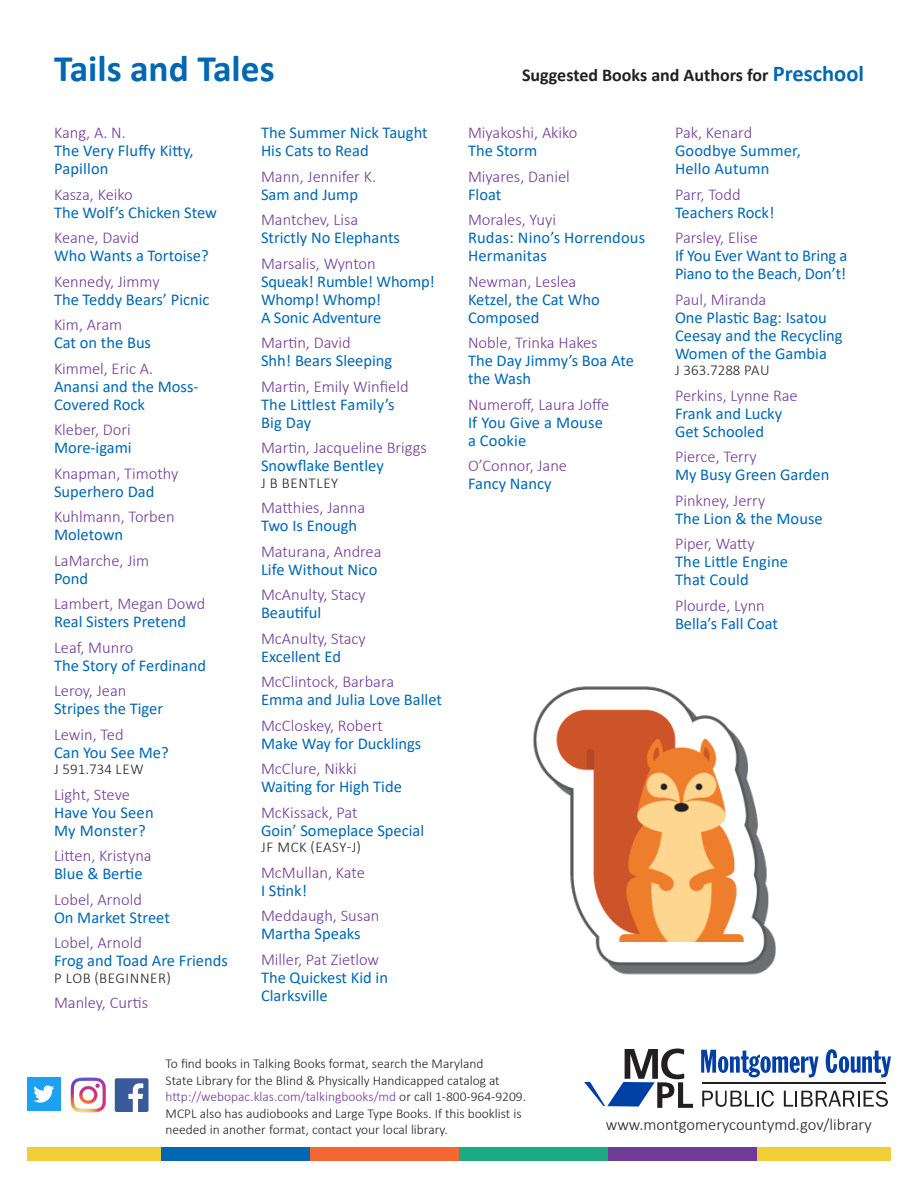
<style>
.page{position:relative;width:918px;height:1188px;background:#fff}
.page>*{position:absolute;margin:0;border:0;box-sizing:border-box;transform-origin:0 0}
.t1{font:700 37.5px "Calibri";color:#0068b3}
.t2{font:700 18px "Calibri";color:#231f20}
.t3{font:16.5px/18px "Calibri";color:#0068b3}
.author{font:300 16.5px "Calibri";color:#703b97}
.t4{font:300 16.5px "Calibri";color:#231f20}
.code{font:300 15px "Calibri";letter-spacing:.04em;color:#231f20}
.code-2{font:300 15px "Calibri";color:#231f20}
.t5{font:300 13.5px/16.5px "Calibri";color:#231f20}
.s1{font-size:22.5px;color:#0068b3}
.s2{color:#703b97}
</style>
<div class="page">
<div style="left:310px;top:1148px;width:149px;height:13px;background:#f26834"></div>
<div style="left:27px;top:1148px;width:134px;height:13px;background:#f2cd37"></div>
<div style="left:757px;top:1148px;width:134px;height:13px;background:#f2cd37"></div>
<div style="left:608px;top:1148px;width:149px;height:13px;background:#703b97"></div>
<div style="left:459px;top:1148px;width:149px;height:13px;background:#1caa83"></div>
<div style="left:161px;top:1148px;width:149px;height:13px;background:#0068b3"></div>
<img style="left:71px;top:1077px;width:35px;height:35px">
<div style="left:27px;top:1077px;width:34px;height:34px;background:#1da1f2"></div>
<svg style="left:33px;top:1085px;width:21px;height:18px"></svg>
<div style="left:115px;top:1078px;width:34px;height:34px;background:#3b5a9a;border-radius:2px"></div>
<svg style="left:128px;top:1083px;width:15px;height:29px"></svg>
<svg style="left:584px;top:1049px;width:109px;height:58px"></svg>
<svg style="left:701px;top:1050px;width:118px;height:27px"></svg>
<svg style="left:826px;top:1049px;width:65px;height:28px"></svg>
<svg style="left:702px;top:1090px;width:72px;height:17px"></svg>
<svg style="left:784px;top:1090px;width:104px;height:17px"></svg>
<hr style="left:702px;top:1082px;width:184px;height:1px;background:#231f20">
<img style="left:533px;top:686px;width:243px;height:289px">
<h1 class="t1" style="left:54px;top:42px;width:222px">Tails and Tales</h1>
<p class="t2" style="left:522px;top:62px;width:343px">Suggested Books and Authors for <span class="s1">Preschool</span></p>
<p class="author" style="left:54px;top:123px;width:73px">Kang, A. N.</p>
<p class="t3" style="left:54px;top:141px;width:141px">The Very Fluffy Kitty,<br>Papillon</p>
<p class="author" style="left:54px;top:184px;width:80px">Kasza, Keiko</p>
<p class="t3" style="left:54px;top:203px;width:164px">The Wolf’s Chicken Stew</p>
<p class="author" style="left:54px;top:228px;width:87px">Keane, David</p>
<p class="t3" style="left:54px;top:246px;width:156px">Who Wants a Tortoise?</p>
<p class="author" style="left:54px;top:271px;width:107px">Kennedy, Jimmy</p>
<p class="t3" style="left:54px;top:290px;width:157px">The Teddy Bears’ Picnic</p>
<p class="author" style="left:54px;top:315px;width:70px">Kim, Aram</p>
<p class="t3" style="left:54px;top:333px;width:99px">Cat on the Bus</p>
<p class="author" style="left:54px;top:358px;width:101px">Kimmel, Eric A.</p>
<p class="t3" style="left:54px;top:377px;width:146px">Anansi and the Moss-<br>Covered Rock</p>
<p class="author" style="left:54px;top:420px;width:78px">Kleber, Dori</p>
<p class="t3" style="left:54px;top:438px;width:79px">More-igami</p>
<p class="author" style="left:54px;top:463px;width:126px">Knapman, Timothy</p>
<p class="t3" style="left:54px;top:482px;width:102px">Superhero Dad</p>
<p class="author" style="left:54px;top:507px;width:122px">Kuhlmann, Torben</p>
<p class="t3" style="left:54px;top:525px;width:71px">Moletown</p>
<p class="author" style="left:54px;top:550px;width:97px">LaMarche, Jim</p>
<p class="t3" style="left:54px;top:569px;width:36px">Pond</p>
<p class="author" style="left:54px;top:594px;width:153px">Lambert, Megan Dowd</p>
<p class="t3" style="left:54px;top:612px;width:134px">Real Sisters Pretend</p>
<p class="author" style="left:54px;top:637px;width:81px">Leaf, Munro</p>
<p class="t3" style="left:54px;top:656px;width:154px">The Story of Ferdinand</p>
<p class="author" style="left:54px;top:681px;width:74px">Leroy, Jean</p>
<p class="t3" style="left:54px;top:699px;width:111px">Stripes the Tiger</p>
<p class="author" style="left:54px;top:724px;width:71px">Lewin, Ted</p>
<p class="t3" style="left:54px;top:743px;width:116px">Can You See Me?</p>
<p class="code-2" style="left:54px;top:760px;width:91px">J 591.734 LEW</p>
<p class="author" style="left:54px;top:784px;width:77px">Light, Steve</p>
<p class="t3" style="left:54px;top:803px;width:101px">Have You Seen<br>My Monster?</p>
<p class="author" style="left:54px;top:846px;width:99px">Litten, Kristyna</p>
<p class="t3" style="left:54px;top:864px;width:90px">Blue &amp; Bertie</p>
<p class="author" style="left:54px;top:889px;width:90px">Lobel, Arnold</p>
<p class="t3" style="left:54px;top:908px;width:117px">On Market Street</p>
<p class="author" style="left:54px;top:933px;width:90px">Lobel, Arnold</p>
<p class="t3" style="left:54px;top:951px;width:175px">Frog and Toad Are Friends</p>
<p class="code" style="left:54px;top:969px;width:118px">P LOB (BEGINNER)</p>
<p class="author" style="left:54px;top:993px;width:96px">Manley, Curtis</p>
<p class="t3" style="left:261px;top:123px;width:168px">The Summer Nick Taught<br>His Cats to Read</p>
<p class="author" style="left:261px;top:166px;width:117px">Mann, Jennifer K.</p>
<p class="t3" style="left:261px;top:185px;width:99px">Sam and Jump</p>
<p class="author" style="left:261px;top:210px;width:99px">Mantchev, Lisa</p>
<p class="t3" style="left:261px;top:228px;width:141px">Strictly No Elephants</p>
<p class="author" style="left:261px;top:253px;width:116px">Marsalis, Wynton</p>
<p class="t3" style="left:261px;top:272px;width:176px">Squeak! Rumble! Whomp!<br>Whomp! Whomp!<br>A Sonic Adventure</p>
<p class="author" style="left:261px;top:333px;width:91px">Martin, David</p>
<p class="t3" style="left:261px;top:351px;width:133px">Shh! Bears Sleeping</p>
<p class="author" style="left:261px;top:376px;width:149px">Martin, Emily Winfield</p>
<p class="t3" style="left:261px;top:395px;width:135px">The Littlest Family’s<br>Big Day</p>
<p class="author" style="left:261px;top:438px;width:167px">Martin, Jacqueline Briggs</p>
<p class="t3" style="left:261px;top:456px;width:124px">Snowflake Bentley</p>
<p class="code" style="left:261px;top:474px;width:79px">J B BENTLEY</p>
<p class="author" style="left:261px;top:498px;width:106px">Matthies, Janna</p>
<p class="t3" style="left:261px;top:516px;width:98px">Two Is Enough</p>
<p class="author" style="left:261px;top:541px;width:122px">Maturana, Andrea</p>
<p class="t3" style="left:261px;top:560px;width:118px">Life Without Nico</p>
<p class="author" style="left:261px;top:585px;width:106px">McAnulty, Stacy</p>
<p class="t3" style="left:261px;top:603px;width:62px">Beautiful</p>
<p class="author" style="left:261px;top:628px;width:106px">McAnulty, Stacy</p>
<p class="t3" style="left:261px;top:647px;width:82px">Excellent Ed</p>
<p class="author" style="left:261px;top:672px;width:135px">McClintock, Barbara</p>
<p class="t3" style="left:261px;top:690px;width:183px">Emma and Julia Love Ballet</p>
<p class="author" style="left:261px;top:715px;width:123px">McCloskey, Robert</p>
<p class="t3" style="left:261px;top:734px;width:162px">Make Way for Ducklings</p>
<p class="author" style="left:261px;top:759px;width:97px">McClure, Nikki</p>
<p class="t3" style="left:261px;top:777px;width:142px">Waiting for High Tide</p>
<p class="author" style="left:261px;top:802px;width:98px">McKissack, Pat</p>
<p class="t3" style="left:261px;top:821px;width:165px">Goin’ Someplace Special</p>
<p class="code" style="left:261px;top:838px;width:101px">JF MCK (EASY-J)</p>
<p class="author" style="left:261px;top:862px;width:105px">McMullan, Kate</p>
<p class="t3" style="left:261px;top:881px;width:48px">I Stink!</p>
<p class="author" style="left:261px;top:906px;width:120px">Meddaugh, Susan</p>
<p class="t3" style="left:261px;top:924px;width:101px">Martha Speaks</p>
<p class="author" style="left:261px;top:949px;width:120px">Miller, Pat Zietlow</p>
<p class="t3" style="left:261px;top:968px;width:129px">The Quickest Kid in<br>Clarksville</p>
<p class="author" style="left:468px;top:123px;width:111px">Miyakoshi, Akiko</p>
<p class="t3" style="left:468px;top:141px;width:71px">The Storm</p>
<p class="author" style="left:468px;top:166px;width:103px">Miyares, Daniel</p>
<p class="t3" style="left:468px;top:185px;width:35px">Float</p>
<p class="author" style="left:468px;top:210px;width:90px">Morales, Yuyi</p>
<p class="t3" style="left:468px;top:228px;width:179px">Rudas: Nino’s Horrendous<br>Hermanitas</p>
<p class="author" style="left:468px;top:271px;width:110px">Newman, Leslea</p>
<p class="t3" style="left:468px;top:290px;width:133px">Ketzel, the Cat Who<br>Composed</p>
<p class="author" style="left:468px;top:333px;width:131px">Noble, Trinka Hakes</p>
<p class="t3" style="left:468px;top:351px;width:167px">The Day Jimmy’s Boa Ate the Wash</p>
<p class="author" style="left:468px;top:394px;width:143px">Numeroff, Laura Joffe</p>
<p class="t3" style="left:468px;top:413px;width:136px">If You Give a Mouse a Cookie</p>
<p class="author" style="left:468px;top:456px;width:101px">O’Connor, Jane</p>
<p class="t3" style="left:468px;top:474px;width:85px">Fancy Nancy</p>
<p class="author" style="left:675px;top:123px;width:79px">Pak, Kenard</p>
<p class="t3" style="left:675px;top:141px;width:127px">Goodbye Summer,<br>Hello Autumn</p>
<p class="author" style="left:675px;top:184px;width:67px">Parr, Todd</p>
<p class="t3" style="left:675px;top:203px;width:101px">Teachers Rock!</p>
<p class="author" style="left:675px;top:228px;width:84px">Parsley, Elise</p>
<p class="t3" style="left:675px;top:246px;width:174px">If You Ever Want to Bring a<br>Piano to the Beach, Don’t!</p>
<p class="author" style="left:675px;top:289px;width:93px">Paul, Miranda</p>
<p class="t3" style="left:675px;top:308px;width:169px">One Plastic Bag: Isatou<br>Ceesay and the Recycling<br>Women of the Gambia</p>
<p class="code-2" style="left:675px;top:361px;width:96px">J 363.7288 PAU</p>
<p class="author" style="left:675px;top:385px;width:124px">Perkins, Lynne Rae</p>
<p class="t3" style="left:675px;top:404px;width:109px">Frank and Lucky<br>Get Schooled</p>
<p class="author" style="left:675px;top:447px;width:83px">Pierce, Terry</p>
<p class="t3" style="left:675px;top:465px;width:156px">My Busy Green Garden</p>
<p class="author" style="left:675px;top:490px;width:92px">Pinkney, Jerry</p>
<p class="t3" style="left:675px;top:509px;width:149px">The Lion &amp; the Mouse</p>
<p class="author" style="left:675px;top:534px;width:81px">Piper, Watty</p>
<p class="t3" style="left:675px;top:552px;width:115px">The Little Engine<br>That Could</p>
<p class="author" style="left:675px;top:595px;width:91px">Plourde, Lynn</p>
<p class="t3" style="left:675px;top:614px;width:105px">Bella’s Fall Coat</p>
<p class="t5" style="left:166px;top:1055px;width:362px">To find books in Talking Books format, search the Maryland<br>State Library for the Blind &amp; Physically Handicapped catalog at <span class="s2">http://webopac.klas.com/talkingbooks/md</span> or call 1-800-964-9209.<br>MCPL also has audiobooks and Large Type Books. If this booklist is needed in another format, contact your local library.</p>
<p class="t4" style="left:606px;top:1115px;width:267px">www.montgomerycountymd.gov/library</p>
</div>
